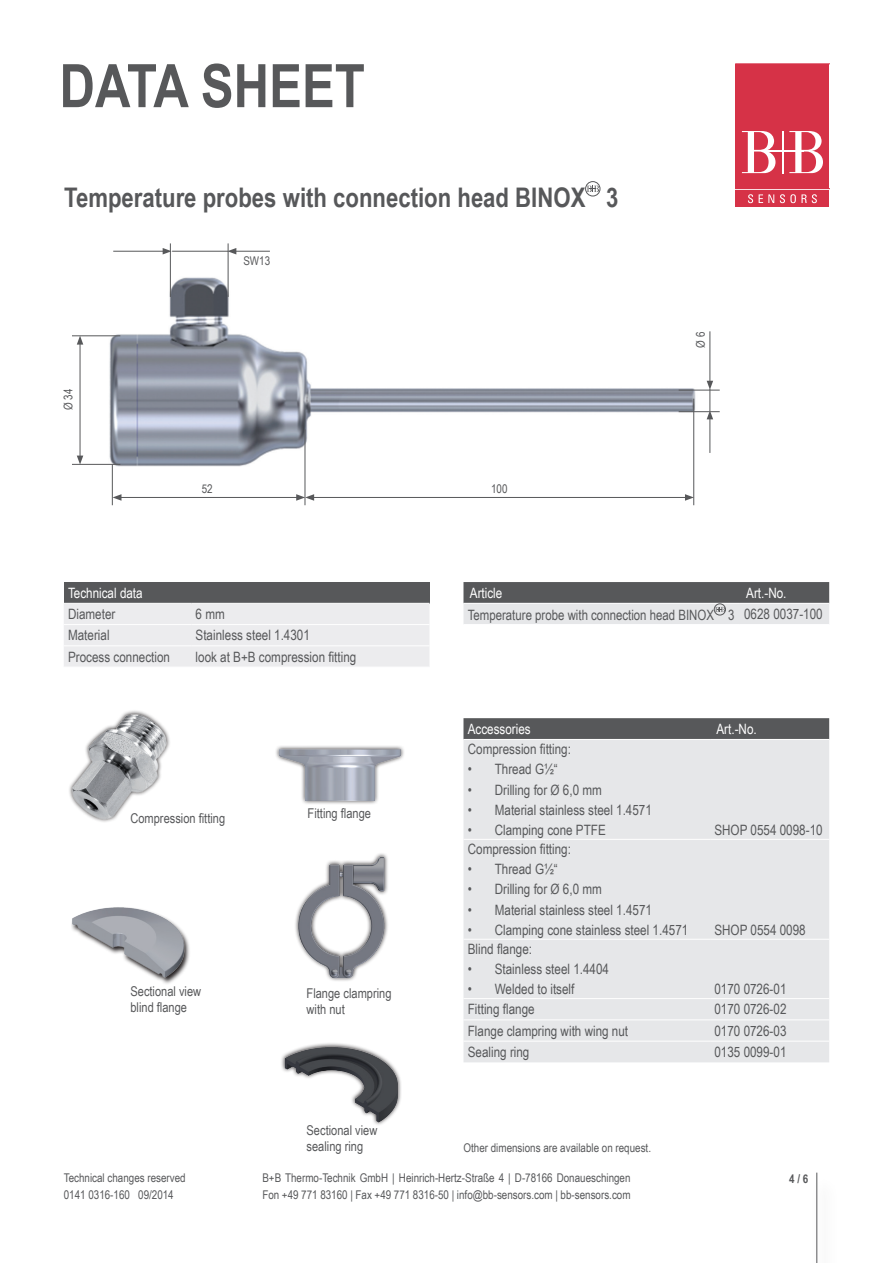
<style>
.page{position:relative;width:893px;height:1263px;background:#fff}
.page>*{position:absolute;margin:0;border:0;box-sizing:border-box;transform-origin:0 0}
.t1{font:700 60px "Arial Narrow";color:#57585a}
.t2{font:700 27px "Arial Narrow";color:#57585a}
.t3{font:14.25px "Arial Narrow";color:#57585a}
.t4{font:14.25px "Arial Narrow";color:#fff}
.t5{font:13.5px/16.5px "Arial Narrow";color:#57585a}
.t6{font:12px/16.5px "Arial Narrow";color:#57585a}
.t7{font:700 12px "Arial Narrow";color:#57585a}
</style>
<div class="page">
<div style="left:585px;top:181px;width:15px;height:15px;border:1px solid #57585a;border-radius:50%"></div>
<svg style="left:587px;top:186px;width:12px;height:6px"></svg>
<img style="left:93px;top:250px;width:623px;height:241px">
<hr style="left:119px;top:497px;width:180px;height:1px;background:#57585a">
<svg style="left:113px;top:494px;width:8px;height:7px"></svg>
<hr style="left:305px;top:429px;width:1px;height:76px;background:#57585a">
<hr style="left:112px;top:465px;width:1px;height:40px;background:#57585a">
<hr style="left:312px;top:497px;width:375px;height:1px;background:#57585a">
<svg style="left:296px;top:494px;width:18px;height:7px"></svg>
<svg style="left:685px;top:494px;width:8px;height:7px"></svg>
<hr style="left:693px;top:399px;width:1px;height:106px;background:#57585a">
<hr style="left:80px;top:342px;width:1px;height:116px;background:#57585a">
<svg style="left:77px;top:337px;width:6px;height:8px"></svg>
<svg style="left:77px;top:456px;width:6px;height:8px"></svg>
<hr style="left:72px;top:464px;width:48px;height:1px;background:#57585a">
<hr style="left:72px;top:336px;width:48px;height:1px;background:#57585a">
<hr style="left:170px;top:243px;width:1px;height:54px;background:#57585a">
<hr style="left:228px;top:243px;width:1px;height:54px;background:#57585a">
<hr style="left:172px;top:251px;width:56px;height:1px;background:#57585a">
<hr style="left:113px;top:251px;width:52px;height:1px;background:#57585a">
<svg style="left:163px;top:248px;width:9px;height:6px"></svg>
<hr style="left:234px;top:251px;width:36px;height:1px;background:#57585a">
<svg style="left:227px;top:248px;width:9px;height:6px"></svg>
<hr style="left:679px;top:390px;width:41px;height:1px;background:#57585a">
<hr style="left:679px;top:411px;width:41px;height:1px;background:#57585a">
<hr style="left:710px;top:417px;width:1px;height:36px;background:#57585a">
<hr style="left:710px;top:331px;width:1px;height:52px;background:#57585a">
<svg style="left:707px;top:381px;width:6px;height:38px"></svg>
<svg style="left:463px;top:582px;width:366px;height:42px;background:#9fa0a2"></svg>
<div style="left:64px;top:582px;width:365px;height:21px;background:#57585a"></div>
<div style="left:64px;top:604px;width:365px;height:63px;background:#ececee"></div>
<hr style="left:64px;top:624px;width:127px;height:1px;background:#fff">
<hr style="left:191px;top:624px;width:238px;height:1px;background:#fff">
<hr style="left:64px;top:645px;width:127px;height:1px;background:#fff">
<hr style="left:191px;top:645px;width:238px;height:1px;background:#fff">
<div style="left:463px;top:718px;width:366px;height:21px;background:#57585a"></div>
<div style="left:463px;top:740px;width:366px;height:322px;background:#e6e7e9"></div>
<hr style="left:463px;top:939px;width:247px;height:1px;background:#fff">
<hr style="left:710px;top:939px;width:119px;height:1px;background:#fff">
<hr style="left:463px;top:1041px;width:247px;height:1px;background:#fff">
<hr style="left:710px;top:1041px;width:119px;height:1px;background:#fff">
<hr style="left:463px;top:839px;width:247px;height:1px;background:#fff">
<hr style="left:710px;top:839px;width:119px;height:1px;background:#fff">
<hr style="left:463px;top:998px;width:247px;height:1px;background:#fff">
<hr style="left:710px;top:998px;width:119px;height:1px;background:#fff">
<hr style="left:463px;top:1019px;width:247px;height:1px;background:#fff">
<hr style="left:710px;top:1019px;width:119px;height:1px;background:#fff">
<img style="left:69px;top:710px;width:101px;height:112px">
<svg style="left:295px;top:853px;width:93px;height:128px"></svg>
<img style="left:296px;top:856px;width:89px;height:124px">
<img style="left:281px;top:1043px;width:120px;height:81px">
<img style="left:276px;top:746px;width:128px;height:58px">
<svg style="left:160px;top:935px;width:30px;height:49px"></svg>
<img style="left:71px;top:907px;width:114px;height:73px">
<div style="left:736px;top:190px;width:93px;height:17px;background:#d63247"></div>
<svg style="left:736px;top:64px;width:93px;height:139px"></svg>
<hr style="left:816px;top:1172px;width:1px;height:91px;background:#57585a">
<h1 class="t1" style="left:60px;top:41px;width:307px">DATA SHEET</h1>
<h2 class="t2" style="left:64px;top:177px;width:556px">Temperature probes with connection head BINOX 3</h2>
<p class="t6" style="left:60px;top:410px;width:23px;rotate:-90deg">Ø 34</p>
<p class="t6" style="left:243px;top:252px;width:28px">SW13</p>
<p class="t6" style="left:202px;top:480px;width:12px">52</p>
<p class="t6" style="left:491px;top:480px;width:18px">100</p>
<p class="t6" style="left:692px;top:348px;width:17px;rotate:-90deg">Ø 6</p>
<p class="t4" style="left:68px;top:582px;width:76px">Technical data</p>
<p class="t3" style="left:68px;top:604px;width:49px">Diameter</p>
<p class="t3" style="left:196px;top:604px;width:31px">6 mm</p>
<p class="t3" style="left:68px;top:625px;width:43px">Material</p>
<p class="t3" style="left:196px;top:625px;width:116px">Stainless steel 1.4301</p>
<p class="t3" style="left:68px;top:646px;width:103px">Process connection</p>
<p class="t3" style="left:196px;top:646px;width:162px">look at B+B compression fitting</p>
<p class="t5" style="left:130px;top:809px;width:96px">Compression fitting</p>
<p class="t5" style="left:130px;top:982px;width:72px">Sectional view blind flange</p>
<p class="t5" style="left:308px;top:805px;width:65px">Fitting flange</p>
<p class="t5" style="left:307px;top:984px;width:86px">Flange clampring with nut</p>
<p class="t4" style="left:470px;top:582px;width:34px">Article</p>
<p class="t4" style="left:746px;top:582px;width:42px">Art.-No.</p>
<p class="t3" style="left:468px;top:604px;width:356px">Temperature probe with connection head BINOX 3 0628 0037-100</p>
<p class="t4" style="left:468px;top:718px;width:64px">Accessories</p>
<p class="t4" style="left:716px;top:718px;width:42px">Art.-No.</p>
<p class="t3" style="left:468px;top:738px;width:105px">Compression fitting:</p>
<p class="t3" style="left:468px;top:759px;width:92px">• Thread G½“</p>
<p class="t3" style="left:468px;top:779px;width:136px">• Drilling for Ø 6,0 mm</p>
<p class="t3" style="left:468px;top:799px;width:186px">• Material stainless steel 1.4571</p>
<p class="t3" style="left:468px;top:819px;width:140px">• Clamping cone PTFE</p>
<p class="t3" style="left:714px;top:819px;width:110px">SHOP 0554 0098-10</p>
<p class="t3" style="left:468px;top:838px;width:105px">Compression fitting:</p>
<p class="t3" style="left:468px;top:859px;width:92px">• Thread G½“</p>
<p class="t3" style="left:468px;top:879px;width:136px">• Drilling for Ø 6,0 mm</p>
<p class="t3" style="left:468px;top:899px;width:186px">• Material stainless steel 1.4571</p>
<p class="t3" style="left:468px;top:919px;width:222px">• Clamping cone stainless steel 1.4571</p>
<p class="t3" style="left:714px;top:919px;width:93px">SHOP 0554 0098</p>
<p class="t3" style="left:468px;top:938px;width:66px">Blind flange:</p>
<p class="t3" style="left:468px;top:959px;width:143px">• Stainless steel 1.4404</p>
<p class="t3" style="left:468px;top:979px;width:108px">• Welded to itself</p>
<p class="t3" style="left:714px;top:979px;width:74px">0170 0726-01</p>
<p class="t3" style="left:468px;top:999px;width:68px">Fitting flange</p>
<p class="t3" style="left:714px;top:999px;width:74px">0170 0726-02</p>
<p class="t3" style="left:468px;top:1020px;width:162px">Flange clampring with wing nut</p>
<p class="t3" style="left:714px;top:1020px;width:74px">0170 0726-03</p>
<p class="t3" style="left:468px;top:1041px;width:63px">Sealing ring</p>
<p class="t3" style="left:714px;top:1041px;width:74px">0135 0099-01</p>
<p class="t6" style="left:64px;top:1169px;width:123px">Technical changes reserved<br>0141 0316-160 09/2014</p>
<p class="t5" style="left:307px;top:1121px;width:72px">Sectional view sealing ring</p>
<p class="t6" style="left:463px;top:1138px;width:189px">Other dimensions are available on request.</p>
<p class="t6" style="left:262px;top:1169px;width:370px">B+B Thermo-Technik GmbH | Heinrich-Hertz-Straße 4 | D-78166 Donaueschingen<br>Fon +49 771 83160 | Fax +49 771 8316-50 | info@bb-sensors.com | bb-sensors.com</p>
<p class="t7" style="left:789px;top:1170px;width:21px">4 / 6</p>
</div>
